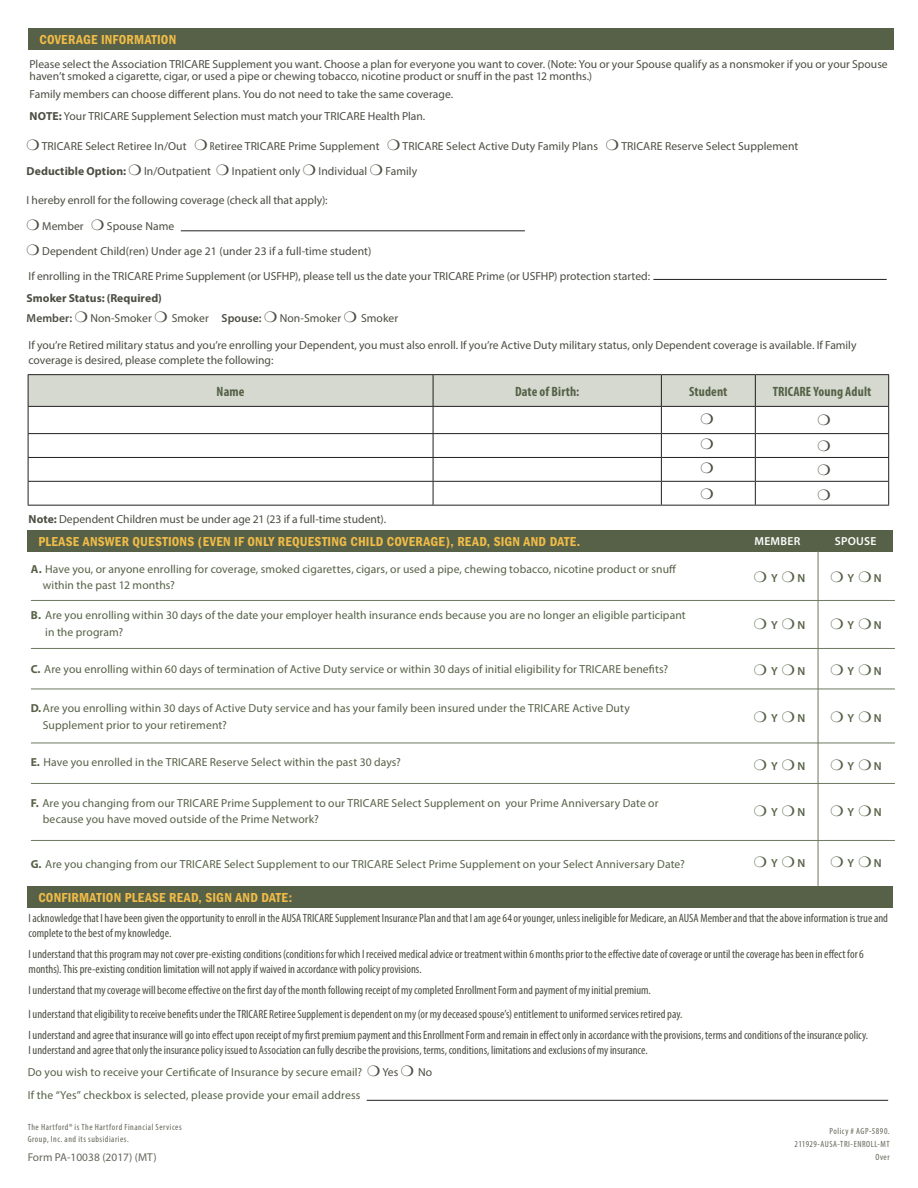
<style>
.page{position:relative;width:918px;height:1188px;background:#fff}
.page>*{position:absolute;margin:0;border:0;box-sizing:border-box;transform-origin:0 0}
.t1{font:600 condensed 13.5px "Franklin Gothic";letter-spacing:.015em;color:#f0bb48}
.t2{font:700 condensed 13.5px "Myriad Pro";letter-spacing:.01em;color:#546145}
.t3{font:condensed 12px/15px "Myriad Pro";color:#4b4e42}
.t4{font:11.7px/25.5px "Myriad Pro";color:#4b4e42}
.t5{font:11.7px/16.5px "Myriad Pro";letter-spacing:.01em;color:#566147}
.t6{font:600 11.7px "Myriad Pro";color:#566147}
.t7{font:600 11.7px "Myriad Pro";letter-spacing:.025em;color:#fff}
.t8{font:11.4px "Myriad Pro";letter-spacing:.005em;color:#65665a}
.t9{font:condensed 9px/12.8px "Myriad Pro";letter-spacing:.06em;color:#65665a}
.s1{font-weight:700}
.s2{font-stretch:condensed}
.s3{font-weight:600}
.s4{color:#4b4e42}
</style>
<div class="page">
<div style="left:28px;top:28px;width:866px;height:22px;background:#566147"></div>
<hr style="left:181px;top:231px;width:344px;height:1px;background:#231f20">
<hr style="left:653px;top:279px;width:234px;height:1px;background:#231f20">
<hr style="left:28px;top:505px;width:405px;height:1px;background:#231f20">
<hr style="left:433px;top:505px;width:228px;height:1px;background:#231f20">
<hr style="left:661px;top:505px;width:94px;height:1px;background:#231f20">
<hr style="left:755px;top:505px;width:134px;height:1px;background:#231f20">
<hr style="left:28px;top:374px;width:405px;height:1px;background:#231f20">
<hr style="left:433px;top:374px;width:228px;height:1px;background:#231f20">
<hr style="left:661px;top:374px;width:94px;height:1px;background:#231f20">
<hr style="left:755px;top:374px;width:134px;height:1px;background:#231f20">
<div style="left:27px;top:530px;width:866px;height:22px;background:#566147"></div>
<div style="left:27px;top:886px;width:866px;height:21px;background:#566147"></div>
<hr style="left:31px;top:648px;width:864px;height:1px;background:#6e7861">
<hr style="left:31px;top:600px;width:864px;height:1px;background:#6e7861">
<hr style="left:31px;top:689px;width:864px;height:1px;background:#6e7861">
<hr style="left:31px;top:783px;width:864px;height:1px;background:#6e7861">
<hr style="left:31px;top:840px;width:864px;height:1px;background:#6e7861">
<hr style="left:31px;top:743px;width:864px;height:1px;background:#6e7861">
<hr style="left:818px;top:551px;width:1px;height:335px;background:#6e7861">
<hr style="left:367px;top:1100px;width:521px;height:1px;background:#231f20">
<svg style="left:28px;top:375px;width:861px;height:130px"></svg>
<p class="t1" style="left:39px;top:31px;width:138px">COVERAGE INFORMATION</p>
<p class="t4" style="left:30px;top:58px;width:860px;line-height:12px">Please select the Association TRICARE Supplement you want. Choose a plan for everyone you want to cover. (Note: You or your Spouse qualify as a nonsmoker if you or your Spouse haven’t smoked a cigarette, cigar, or used a pipe or chewing tobacco, nicotine product or snuff in the past 12 months.)</p>
<p class="t4" style="left:30px;top:81px;width:425px">Family members can choose different plans. You do not need to take the same coverage.</p>
<p class="t4" style="left:30px;top:103px;width:397px"><span class="s1">NOTE:</span> Your TRICARE Supplement Selection must match your TRICARE Health Plan.</p>
<p class="t4" style="left:27px;top:133px;width:773px">❍ TRICARE Select Retiree In/Out ❍ <span class="s2">R</span>etiree TRICARE Prime Supplement ❍ TRICARE Select Active Duty Family Plans ❍ TRICARE Reserve Select Supplement</p>
<p class="t4" style="left:27px;top:158px;width:392px"><span class="s1">Deductible Option:</span> ❍ In/Outpatient ❍ Inpatient only ❍ Individual ❍ Family</p>
<p class="t4" style="left:27px;top:187px;width:346px">I hereby enroll for the following coverage (check all that apply):<br>❍ Member ❍ Spouse Name<br>❍ Dependent Child(ren) Under age 21 (under 23 if a full-time student)</p>
<p class="t4" style="left:29px;top:263px;width:623px">If enrolling in the TRICARE Prime Supplement (or USFHP), please tell us the date your TRICARE Prime (or USFHP) protection started:</p>
<p class="t4" style="left:27px;top:289px;width:373px;line-height:19.5px"><span class="s1">Smoker Status: (Required)<br></span><span class="s3">Member:</span> ❍ Non-Smoker ❍ Smoker <span class="s3">Spouse:</span> ❍ Non-Smoker ❍ Smoker</p>
<p class="t4" style="left:29px;top:337px;width:829px;line-height:15px">If you’re Retired military status and you’re enrolling your Dependent, you must also enroll. If you’re Active Duty military status, only Dependent coverage is available. If Family coverage is desired, please complete the following:</p>
<p class="t2" style="left:217px;top:383px;width:29px">Name</p>
<p class="t2" style="left:515px;top:383px;width:66px">Date of Birth:</p>
<p class="t2" style="left:689px;top:383px;width:40px">Student</p>
<p class="t2" style="left:773px;top:383px;width:100px">TRICARE Young Adult</p>
<p class="t4" style="left:29px;top:506px;width:359px"><span class="s1">Note:</span> Dependent Children must be under age 21 (23 if a full-time student).</p>
<p class="t1" style="left:38px;top:534px;width:543px">PLEASE ANSWER QUESTIONS (EVEN IF ONLY REQUESTING CHILD COVERAGE), READ, SIGN AND DATE.</p>
<p class="t5" style="left:43px;top:561px;width:635px;text-indent:-12px"><span class="s1">A.</span> Have you, or anyone enrolling for coverage, smoked cigarettes, cigars, or used a pipe, chewing tobacco, nicotine product or snuff within the past 12 months?</p>
<p class="t5" style="left:45px;top:607px;width:642px;text-indent:-14px"><span class="s1">B.</span> Are you enrolling within 30 days of the date your employer health insurance ends because you are no longer an eligible participant in the program?</p>
<p class="t5" style="left:31px;top:661px;width:639px"><span class="s1">C.</span> Are you enrolling within 60 days of termination of Active Duty service or within 30 days of initial eligibility for TRICARE benefits?</p>
<p class="t5" style="left:43px;top:700px;width:589px;text-indent:-12px"><span class="s1">D.</span> Are you enrolling within 30 days of Active Duty service and has your family been insured under the TRICARE Active Duty<br>Supplement prior to your retirement?</p>
<p class="t5" style="left:31px;top:754px;width:372px"><span class="s1">E.</span> Have you enrolled in the TRICARE Reserve Select within the past 30 days?</p>
<p class="t5" style="left:43px;top:795px;width:617px;text-indent:-12px"><span class="s1">F.</span> Are you changing from our TRICARE Prime Supplement to our TRICARE Select Supplement on your Prime Anniversary Date or because you have moved outside of the Prime Network?</p>
<p class="t5" style="left:31px;top:856px;width:655px"><span class="s1">G.</span> Are you changing from our TRICARE Select Supplement to our TRICARE Select Prime Supplement on your Select Anniversary Date?</p>
<p class="t1" style="left:38px;top:890px;width:256px">CONFIRMATION PLEASE READ, SIGN AND DATE:</p>
<p class="t7" style="left:754px;top:534px;width:47px">MEMBER</p>
<p class="t7" style="left:835px;top:534px;width:43px">SPOUSE</p>
<p class="t6" style="left:754px;top:571px;width:53px">❍ Y ❍N</p>
<p class="t6" style="left:830px;top:571px;width:53px">❍ Y ❍N</p>
<p class="t6" style="left:754px;top:617px;width:53px">❍ Y ❍N</p>
<p class="t6" style="left:830px;top:617px;width:53px">❍ Y ❍N</p>
<p class="t6" style="left:754px;top:664px;width:53px">❍ Y ❍N</p>
<p class="t6" style="left:830px;top:664px;width:53px">❍ Y ❍N</p>
<p class="t6" style="left:754px;top:710px;width:53px">❍ Y ❍N</p>
<p class="t6" style="left:830px;top:710px;width:53px">❍ Y ❍N</p>
<p class="t6" style="left:754px;top:758px;width:53px">❍ Y ❍N</p>
<p class="t6" style="left:830px;top:758px;width:53px">❍ Y ❍N</p>
<p class="t6" style="left:754px;top:805px;width:53px">❍ Y ❍N</p>
<p class="t6" style="left:830px;top:805px;width:53px">❍ Y ❍N</p>
<p class="t6" style="left:754px;top:856px;width:53px">❍ Y ❍N</p>
<p class="t6" style="left:830px;top:856px;width:53px">❍ Y ❍N</p>
<p class="t3" style="left:29px;top:910px;width:861px">I acknowledge that I have been given the opportunity to enroll in the AUSA TRICARE Supplement Insurance Plan and that I am age 64 or younger, unless ineligible for Medicare, an AUSA Member and that the above information is true and complete to the best of my knowledge.</p>
<p class="t3" style="left:29px;top:946px;width:837px">I understand that this program may not cover pre-existing conditions (conditions for which I received medical advice or treatment within 6 months prior to the effective date of coverage or until the coverage has been in effect for 6 months). This pre-existing condition limitation will not apply if waived in accordance with policy provisions.</p>
<p class="t3" style="left:29px;top:978px;width:655px;line-height:24px">I understand that my coverage will become effective on the first day of the month following receipt of my completed Enrollment Form and payment of my initial premium.<br>I understand that eligibility to receive benefits under the TRICARE Retiree Supplement is dependent on my (or my deceased spouse’s) entitlement to uniformed services retired pay.</p>
<p class="t3" style="left:29px;top:1027px;width:841px">I understand and agree that insurance will go into effect upon receipt of my first premium payment and this Enrollment Form and remain in effect only in accordance with the provisions, terms and conditions of the insurance policy.<br>I understand and agree that only the insurance policy issued to Association can fully describe the provisions, terms, conditions, limitations and exclusions of my insurance.</p>
<p class="t5" style="left:28px;top:1061px;width:406px;line-height:22.5px">Do you wish to receive your Certificate of Insurance by secure email? <span class="s4">❍ Yes</span> <span class="s4">❍ No<br></span>If the “Yes” checkbox is selected, please provide your email address</p>
<p class="t9" style="left:28px;top:1120px;width:155px">The Hartford® is The Hartford Financial Services<br>Group, Inc. and its subsidiaries.</p>
<p class="t9" style="left:830px;top:1125px;width:62px">Policy # AGP-5890.</p>
<p class="t9" style="left:795px;top:1138px;width:97px">211929-AUSA-TRI-ENROLL-MT</p>
<p class="t8" style="left:28px;top:1151px;width:131px">Form PA-10038 (2017) (MT)</p>
<p class="t9" style="left:875px;top:1150px;width:16px">Over</p>
</div>
